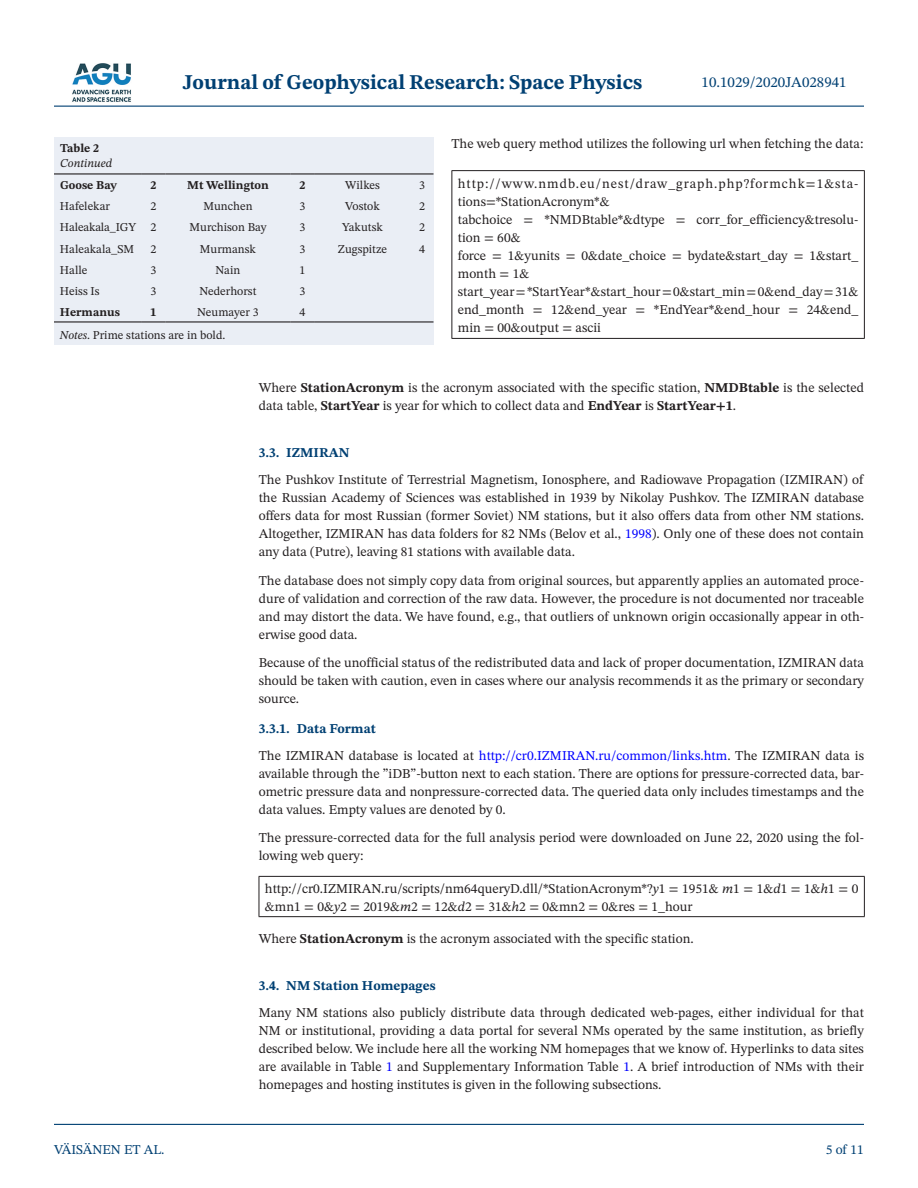
<style>
.page{position:relative;width:918px;height:1188px;background:#fff}
.page>*{position:absolute;margin:0;border:0;box-sizing:border-box;transform-origin:0 0}
.t1{font:700 21px "STIX Two Text";color:#004073}
.t2{font:15px "STIX Two Text";color:#004073}
.t3{font:13.5px/18px "STIX Two Text";color:#231f20}
.t4{font:700 13.5px "STIX Two Text";color:#004073}
.t5{font:13.5px "STIX Two Text";color:#004073}
.t6{font:12px "STIX Two Text";color:#231f20}
.t7{font:700 12px "STIX Two Text";color:#231f20}
.t8{font:italic 12px "STIX Two Text";color:#231f20}
.s1{font-style:italic}
.s2{font-weight:700}
.s3{color:#00f}
.s4{font-weight:700;color:#004073}
</style>
<div class="page">
<hr style="left:54px;top:106px;width:810px;height:1px;background:#004073">
<hr style="left:54px;top:1124px;width:810px;height:1px;background:#004073">
<img style="left:72px;top:63px;width:59px;height:39px">
<div style="left:54px;top:137px;width:380px;height:36px;background:#eaeef5"></div>
<div style="left:54px;top:173px;width:380px;height:172px;background:#eaeef5"></div>
<hr style="left:54px;top:321px;width:88px;height:2px;background:#231f20">
<hr style="left:142px;top:321px;width:23px;height:2px;background:#231f20">
<hr style="left:165px;top:321px;width:126px;height:2px;background:#231f20">
<hr style="left:291px;top:321px;width:23px;height:2px;background:#231f20">
<hr style="left:314px;top:321px;width:97px;height:2px;background:#231f20">
<hr style="left:411px;top:321px;width:23px;height:2px;background:#231f20">
<hr style="left:54px;top:173px;width:88px;height:2px;background:#231f20">
<hr style="left:142px;top:173px;width:23px;height:2px;background:#231f20">
<hr style="left:165px;top:173px;width:126px;height:2px;background:#231f20">
<hr style="left:291px;top:173px;width:23px;height:2px;background:#231f20">
<hr style="left:314px;top:173px;width:97px;height:2px;background:#231f20">
<hr style="left:411px;top:173px;width:23px;height:2px;background:#231f20">
<hr style="left:452px;top:170px;width:413px;height:1px;background:#231f20">
<hr style="left:452px;top:171px;width:1px;height:167px;background:#231f20">
<hr style="left:864px;top:171px;width:1px;height:167px;background:#231f20">
<hr style="left:452px;top:338px;width:413px;height:1px;background:#231f20">
<hr style="left:259px;top:876px;width:606px;height:1px;background:#231f20">
<hr style="left:259px;top:877px;width:1px;height:39px;background:#231f20">
<hr style="left:864px;top:877px;width:1px;height:39px;background:#231f20">
<hr style="left:259px;top:916px;width:606px;height:1px;background:#231f20">
<h1 class="t1" style="left:183px;top:67px;width:461px">Journal of Geophysical Research: Space Physics</h1>
<p class="t2" style="left:702px;top:72px;width:146px">10.1029/2020JA028941</p>
<p class="t7" style="left:60px;top:140px;width:41px">Table 2</p>
<p class="t8" style="left:60px;top:155px;width:54px">Continued</p>
<p class="t7" style="left:60px;top:177px;width:58px">Goose Bay</p>
<p class="t7" style="left:151px;top:177px;width:7px">2</p>
<p class="t7" style="left:187px;top:177px;width:83px">Mt Wellington</p>
<p class="t7" style="left:299px;top:177px;width:7px">2</p>
<p class="t6" style="left:345px;top:177px;width:36px">Wilkes</p>
<p class="t6" style="left:419px;top:177px;width:7px">3</p>
<p class="t6" style="left:60px;top:198px;width:52px">Hafelekar</p>
<p class="t6" style="left:151px;top:198px;width:7px">2</p>
<p class="t6" style="left:203px;top:198px;width:51px">Munchen</p>
<p class="t6" style="left:299px;top:198px;width:7px">3</p>
<p class="t6" style="left:345px;top:198px;width:36px">Vostok</p>
<p class="t6" style="left:419px;top:198px;width:7px">2</p>
<p class="t6" style="left:60px;top:219px;width:98px">Haleakala_IGY 2</p>
<p class="t6" style="left:189px;top:219px;width:79px">Murchison Bay</p>
<p class="t6" style="left:299px;top:219px;width:7px">3</p>
<p class="t6" style="left:342px;top:219px;width:42px">Yakutsk</p>
<p class="t6" style="left:419px;top:219px;width:7px">2</p>
<p class="t6" style="left:60px;top:240px;width:76px">Haleakala_SM</p>
<p class="t6" style="left:151px;top:240px;width:7px">2</p>
<p class="t6" style="left:200px;top:240px;width:58px">Murmansk</p>
<p class="t6" style="left:299px;top:240px;width:7px">3</p>
<p class="t6" style="left:338px;top:240px;width:51px">Zugspitze</p>
<p class="t6" style="left:419px;top:240px;width:7px">4</p>
<p class="t6" style="left:60px;top:261px;width:29px">Halle</p>
<p class="t6" style="left:151px;top:261px;width:7px">3</p>
<p class="t6" style="left:216px;top:261px;width:26px">Nain</p>
<p class="t6" style="left:299px;top:261px;width:7px">1</p>
<p class="t6" style="left:60px;top:282px;width:41px">Heiss Is</p>
<p class="t6" style="left:151px;top:282px;width:7px">3</p>
<p class="t6" style="left:199px;top:282px;width:59px">Nederhorst</p>
<p class="t6" style="left:299px;top:282px;width:7px">3</p>
<p class="t7" style="left:60px;top:303px;width:62px">Hermanus</p>
<p class="t7" style="left:151px;top:303px;width:7px">1</p>
<p class="t6" style="left:197px;top:303px;width:63px">Neumayer 3</p>
<p class="t6" style="left:299px;top:303px;width:7px">4</p>
<p class="t6" style="left:60px;top:326px;width:167px"><span class="s1">Notes</span>. Prime stations are in bold.</p>
<p class="t3" style="left:452px;top:134px;width:413px">The web query method utilizes the following url when fetching the data:</p>
<p class="t3" style="left:458px;top:175px;width:402px">http://www.nmdb.eu/nest/draw_graph.php?formchk=1&amp;sta&shy;tions=*StationAcronym*&amp;<br>tabchoice = *NMDBtable*&amp;dtype = corr_for_efficiency&amp;tresolu&shy;tion = 60&amp;<br>force = 1&amp;yunits = 0&amp;date_choice = bydate&amp;start_day = 1&amp;start_ month = 1&amp;<br>start_year = *StartYear*&amp;start_hour = 0&amp;start_min = 0&amp;end_day = 31&amp; end_month = 12&amp;end_year = *EndYear*&amp;end_hour = 24&amp;end_ min = 00&amp;output = ascii</p>
<p class="t3" style="left:259px;top:378px;width:607px">Where <span class="s2">StationAcronym</span> is the acronym associated with the specific station, <span class="s2">NMDBtable</span> is the selected data table, <span class="s2">StartYear</span> is year for which to collect data and <span class="s2">EndYear</span> is <span class="s2">StartYear+1</span>.</p>
<p class="t4" style="left:259px;top:443px;width:92px">3.3. IZMIRAN</p>
<p class="t3" style="left:259px;top:471px;width:607px;text-align:justify">The Pushkov Institute of Terrestrial Magnetism, Ionosphere, and Radiowave Propagation (IZMIRAN) of the Russian Academy of Sciences was established in 1939 by Nikolay Pushkov. The IZMIRAN database offers data for most Russian (former Soviet) NM stations, but it also offers data from other NM stations.<br>Altogether, IZMIRAN has data folders for 82 NMs (Belov et al., <span class="s3">1998</span>). Only one of these does not contain any data (Putre), leaving 81 stations with available data.</p>
<p class="t3" style="left:259px;top:571px;width:607px;text-align:justify">The database does not simply copy data from original sources, but apparently applies an automated proce&shy;dure of validation and correction of the raw data. However, the procedure is not documented nor traceable and may distort the data. We have found, e.g., that outliers of unknown origin occasionally appear in oth&shy;erwise good data.</p>
<p class="t3" style="left:259px;top:654px;width:607px;text-align:justify">Because of the unofficial status of the redistributed data and lack of proper documentation, IZMIRAN data should be taken with caution, even in cases where our analysis recommends it as the primary or secondary source.</p>
<p class="t3" style="left:259px;top:715px;width:607px;line-height:27px"><span class="s4">3.3.1. Data Format<br></span>The IZMIRAN database is located at <span class="s3">http://cr0.IZMIRAN.ru/common/links.htm</span>. The IZMIRAN data is</p>
<p class="t3" style="left:259px;top:764px;width:607px;text-align:justify">available through the ”iDB”-button next to each station. There are options for pressure-corrected data, bar&shy;ometric pressure data and nonpressure-corrected data. The queried data only includes timestamps and the data values. Empty values are denoted by 0.</p>
<p class="t3" style="left:259px;top:829px;width:607px">The pressure-corrected data for the full analysis period were downloaded on June 22, 2020 using the fol&shy;lowing web query:</p>
<p class="t3" style="left:265px;top:879px;width:595px">http://cr0.IZMIRAN.ru/scripts/nm64queryD.dll/*StationAcronym*?<span class="s1">y</span>1 = 1951&amp; <span class="s1">m</span>1 = 1&amp;<span class="s1">d</span>1 = 1&amp;<span class="s1">h</span>1 = 0 &amp;mn1 = 0&amp;<span class="s1">y</span>2 = 2019&amp;<span class="s1">m</span>2 = 12&amp;<span class="s1">d</span>2 = 31&amp;<span class="s1">h</span>2 = 0&amp;mn2 = 0&amp;res = 1_hour</p>
<p class="t5" style="left:54px;top:1140px;width:112px">VÄISÄNEN ET AL.</p>
<p class="t3" style="left:259px;top:929px;width:437px">Where <span class="s2">StationAcronym</span> is the acronym associated with the specific station.</p>
<p class="t4" style="left:259px;top:976px;width:178px">3.4. NM Station Homepages</p>
<p class="t3" style="left:259px;top:1004px;width:607px;text-align:justify">Many NM stations also publicly distribute data through dedicated web-pages, either individual for that NM or institutional, providing a data portal for several NMs operated by the same institution, as briefly described below. We include here all the working NM homepages that we know of. Hyperlinks to data sites are available in Table <span class="s3">1</span> and Supplementary Information Table <span class="s3">1</span>. A brief introduction of NMs with their homepages and hosting institutes is given in the following subsections.</p>
<p class="t5" style="left:826px;top:1140px;width:40px">5 of 11</p>
</div>
